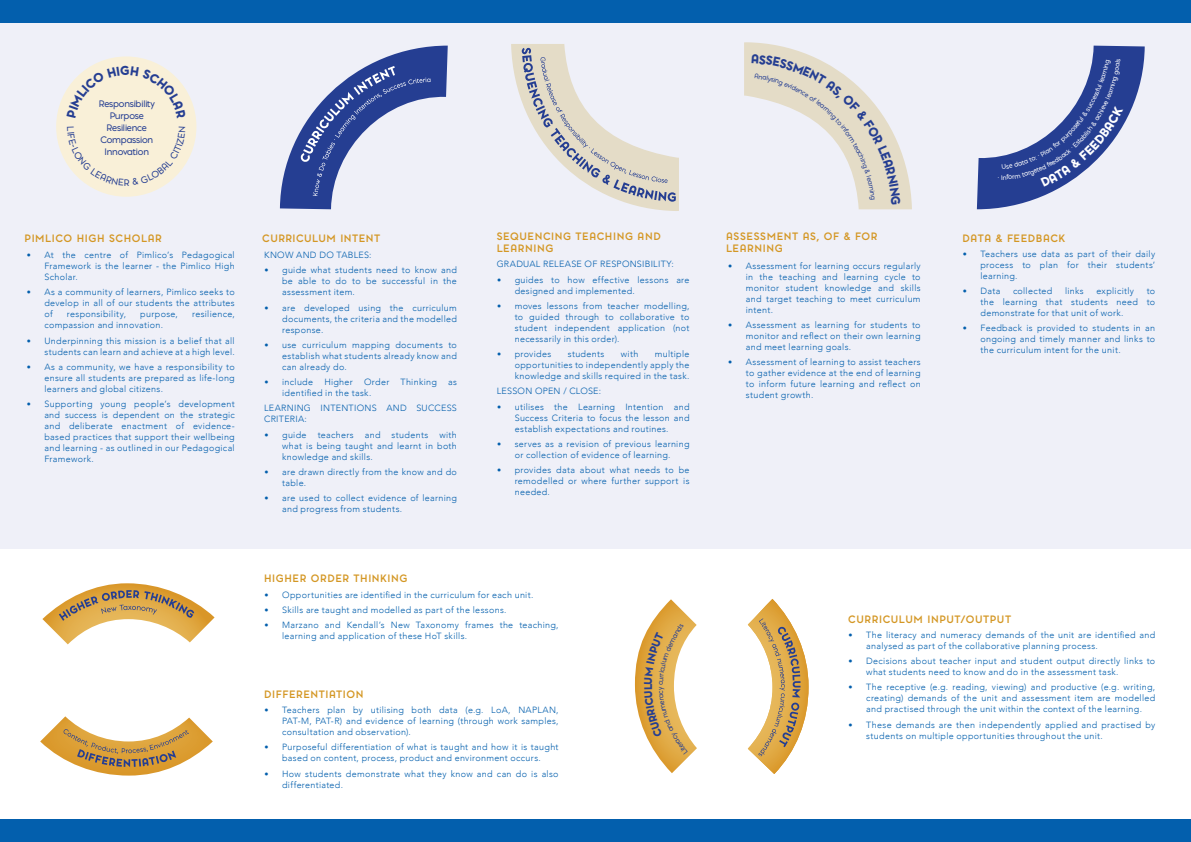
<style>
.page{position:relative;width:1191px;height:842px;background:#fff}
.page>*{position:absolute;margin:0;border:0;box-sizing:border-box;transform-origin:0 0}
.t1{font:700 10px/12px "Pontiac";letter-spacing:.06em;color:#d49724}
.t2{font:300 9px/11px "Avenir";letter-spacing:.035em;color:#035fad;text-align:justify}
.t3{font:8.8px/12.1px "Pontiac";letter-spacing:-.02em;color:#253e92;text-align:center}
.t4{font:6.2px "Pontiac";color:#fff}
.s1{font-family:"DIN";font-weight:400}
</style>
<div class="page">
<div style="left:0;top:23px;width:1191px;height:526px;background:#eff0f8"></div>
<svg style="left:42px;top:583px;width:173px;height:61px"></svg>
<svg style="left:40px;top:716px;width:173px;height:60px"></svg>
<svg style="left:748px;top:599px;width:60px;height:175px"></svg>
<svg style="left:280px;top:46px;width:168px;height:163px"></svg>
<svg style="left:511px;top:44px;width:168px;height:167px"></svg>
<div style="left:0;top:0;width:1191px;height:23px;background:#035fad"></div>
<div style="left:0;top:819px;width:1191px;height:23px;background:#035fad"></div>
<div style="left:56px;top:56px;width:140px;height:141px;background:#f9f0d8;border-radius:50%"></div>
<svg style="left:635px;top:599px;width:62px;height:174px"></svg>
<svg style="left:744px;top:42px;width:168px;height:168px"></svg>
<svg style="left:977px;top:46px;width:167px;height:163px"></svg>
<svg style="left:67px;top:66px;width:118px;height:23px"></svg>
<p class="t3" style="left:99px;top:97px;width:58px">Responsibility<br>Purpose<br>Resilience<br>Compassion<br>Innovation</p>
<p class="t1" style="left:25px;top:232px;width:139px">PIMLICO HIGH SCHOLAR</p>
<p class="t2" style="left:44px;top:250px;width:192px;text-indent:-18px"><span class="s1">•</span> At the centre of Pimlico’s Pedagogical Framework is the learner - the Pimlico High Scholar.</p>
<p class="t2" style="left:44px;top:287px;width:192px;text-indent:-18px"><span class="s1">•</span> As a community of learners, Pimlico seeks to develop in all of our students the attributes of</p>
<p class="t2" style="left:67px;top:309px;width:61px">responsibility,</p>
<p class="t2" style="left:140px;top:309px;width:39px">purpose,</p>
<p class="t2" style="left:192px;top:309px;width:44px">resilience,</p>
<p class="t2" style="left:44px;top:320px;width:120px">compassion and innovation.</p>
<p class="t2" style="left:26px;top:335px;width:210px;text-align:right"><span class="s1">•</span> Underpinning this mission is a belief that all students can learn and achieve at a high level.</p>
<p class="t2" style="left:44px;top:361px;width:192px;text-indent:-18px"><span class="s1">•</span> As a community, we have a responsibility to ensure all students are prepared as life-long learners and global citizens.</p>
<p class="t2" style="left:44px;top:399px;width:192px;text-indent:-18px"><span class="s1">•</span> Supporting young people’s development and success is dependent on the strategic and deliberate enactment of evidence&shy;based practices that support their wellbeing and learning - as outlined in our Pedagogical Framework.</p>
<p class="t1" style="left:262px;top:232px;width:119px">CURRICULUM INTENT</p>
<p class="t2" style="left:264px;top:250px;width:109px">KNOW AND DO TABLES:</p>
<p class="t2" style="left:282px;top:265px;width:176px;text-indent:-18px"><span class="s1">•</span> guide what students need to know and be able to do to be successful in the assessment item.</p>
<p class="t2" style="left:282px;top:302px;width:176px;text-indent:-18px"><span class="s1">•</span> are developed using the curriculum documents, the criteria and the modelled response.</p>
<p class="t2" style="left:282px;top:339px;width:176px;text-indent:-18px"><span class="s1">•</span> use curriculum mapping documents to establish what students already know and can already do.</p>
<p class="t2" style="left:282px;top:377px;width:176px;text-indent:-18px"><span class="s1">•</span> include Higher Order Thinking as identified in the task.</p>
<p class="t2" style="left:264px;top:403px;width:194px">LEARNING INTENTIONS AND SUCCESS<br>CRITERIA:</p>
<p class="t2" style="left:282px;top:429px;width:176px;text-indent:-18px"><span class="s1">•</span> guide teachers and students with what is being taught and learnt in both knowledge and skills.</p>
<p class="t2" style="left:282px;top:466px;width:176px;text-indent:-18px"><span class="s1">•</span> are drawn directly from the know and do table.</p>
<p class="t2" style="left:282px;top:493px;width:176px;text-indent:-18px"><span class="s1">•</span> are used to collect evidence of learning and progress from students.</p>
<p class="t1" style="left:497px;top:230px;width:166px">SEQUENCING TEACHING AND<br>LEARNING</p>
<p class="t2" style="left:497px;top:259px;width:179px">GRADUAL RELEASE OF RESPONSIBILITY:</p>
<p class="t2" style="left:515px;top:274px;width:176px;text-indent:-18px"><span class="s1">•</span> guides to how effective lessons are designed and implemented.</p>
<p class="t2" style="left:515px;top:300px;width:176px;text-indent:-18px"><span class="s1">•</span> moves lessons from teacher modelling, to guided through to collaborative to student independent application (not necessarily in this order).</p>
<p class="t2" style="left:497px;top:348px;width:56px"><span class="s1">•</span> provides</p>
<p class="t2" style="left:567px;top:348px;width:38px">students</p>
<p class="t2" style="left:621px;top:348px;width:19px">with</p>
<p class="t2" style="left:515px;top:348px;width:176px;text-indent:140px">multiple opportunities to independently apply the knowledge and skills required in the task.</p>
<p class="t2" style="left:497px;top:386px;width:106px">LESSON OPEN / CLOSE:</p>
<p class="t2" style="left:515px;top:401px;width:176px;text-indent:-18px"><span class="s1">•</span> utilises the Learning Intention and Success Criteria to focus the lesson and establish expectations and routines.</p>
<p class="t2" style="left:497px;top:438px;width:194px;text-align:center"><span class="s1">•</span> serves as a revision of previous learning or collection of evidence of learning.</p>
<p class="t2" style="left:515px;top:464px;width:176px;text-indent:-18px"><span class="s1">•</span> provides data about what needs to be remodelled or where further support is needed.</p>
<p class="t1" style="left:264px;top:572px;width:145px">HIGHER ORDER THINKING</p>
<p class="t2" style="left:264px;top:589px;width:271px"><span class="s1">•</span> Opportunities are identified in the curriculum for each unit.</p>
<p class="t2" style="left:264px;top:604px;width:244px"><span class="s1">•</span> Skills are taught and modelled as part of the lessons.</p>
<p class="t2" style="left:282px;top:619px;width:278px;text-indent:-18px"><span class="s1">•</span> Marzano and Kendall’s New Taxonomy frames the teaching, learning and application of these HoT skills.</p>
<p class="t1" style="left:264px;top:688px;width:101px">DIFFERENTIATION</p>
<p class="t2" style="left:282px;top:705px;width:278px;text-indent:-18px"><span class="s1">•</span> Teachers plan by utilising both data (e.g. LoA, NAPLAN, PAT-M, PAT-R) and evidence of learning (through work samples, consultation and observation).</p>
<p class="t2" style="left:264px;top:742px;width:296px;text-align:center"><span class="s1">•</span> Purposeful differentiation of what is taught and how it is taught based on content, process, product and environment occurs.</p>
<p class="t2" style="left:282px;top:768px;width:278px;text-indent:-18px"><span class="s1">•</span> How students demonstrate what they know and can do is also differentiated.</p>
<p class="t1" style="left:726px;top:230px;width:153px">ASSESSMENT AS, OF &amp; FOR<br>LEARNING</p>
<p class="t2" style="left:746px;top:260px;width:176px;text-indent:-18px"><span class="s1">•</span> Assessment for learning occurs regularly in the teaching and learning cycle to monitor student knowledge and skills and target teaching to meet curriculum intent.</p>
<p class="t2" style="left:746px;top:319px;width:176px;text-indent:-18px"><span class="s1">•</span> Assessment as learning for students to monitor and reflect on their own learning and meet learning goals.</p>
<p class="t2" style="left:746px;top:357px;width:176px;text-indent:-18px"><span class="s1">•</span> Assessment of learning to assist teachers to gather evidence at the end of learning to inform future learning and reflect on student growth.</p>
<p class="t4" style="left:997px;top:173px;width:3px">·</p>
<p class="t1" style="left:962px;top:232px;width:104px">DATA &amp; FEEDBACK</p>
<p class="t2" style="left:980px;top:248px;width:176px;text-indent:-18px"><span class="s1">•</span> Teachers use data as part of their daily process to plan for their students’ learning.</p>
<p class="t2" style="left:962px;top:285px;width:39px"><span class="s1">•</span> Data</p>
<p class="t2" style="left:1013px;top:285px;width:41px">collected</p>
<p class="t2" style="left:1065px;top:285px;width:20px">links</p>
<p class="t2" style="left:1096px;top:285px;width:39px">explicitly</p>
<p class="t2" style="left:980px;top:285px;width:176px;text-indent:166px">to the learning that students need to demonstrate for that unit of work.</p>
<p class="t2" style="left:980px;top:323px;width:176px;text-indent:-18px"><span class="s1">•</span> Feedback is provided to students in an ongoing and timely manner and links to the curriculum intent for the unit.</p>
<p class="t1" style="left:848px;top:612px;width:164px">CURRICULUM INPUT/OUTPUT</p>
<p class="t2" style="left:866px;top:629px;width:290px;text-indent:-18px"><span class="s1">•</span> The literacy and numeracy demands of the unit are identified and analysed as part of the collaborative planning process.</p>
<p class="t2" style="left:866px;top:655px;width:290px;text-indent:-18px"><span class="s1">•</span> Decisions about teacher input and student output directly links to what students need to know and do in the assessment task.</p>
<p class="t2" style="left:866px;top:682px;width:290px;text-indent:-18px"><span class="s1">•</span> The receptive (e.g. reading, viewing) and productive (e.g. writing, creating) demands of the unit and assessment item are modelled and practised through the unit within the context of the learning.</p>
<p class="t2" style="left:866px;top:719px;width:290px;text-indent:-18px"><span class="s1">•</span> These demands are then independently applied and practised by students on multiple opportunities throughout the unit.</p>
</div>
